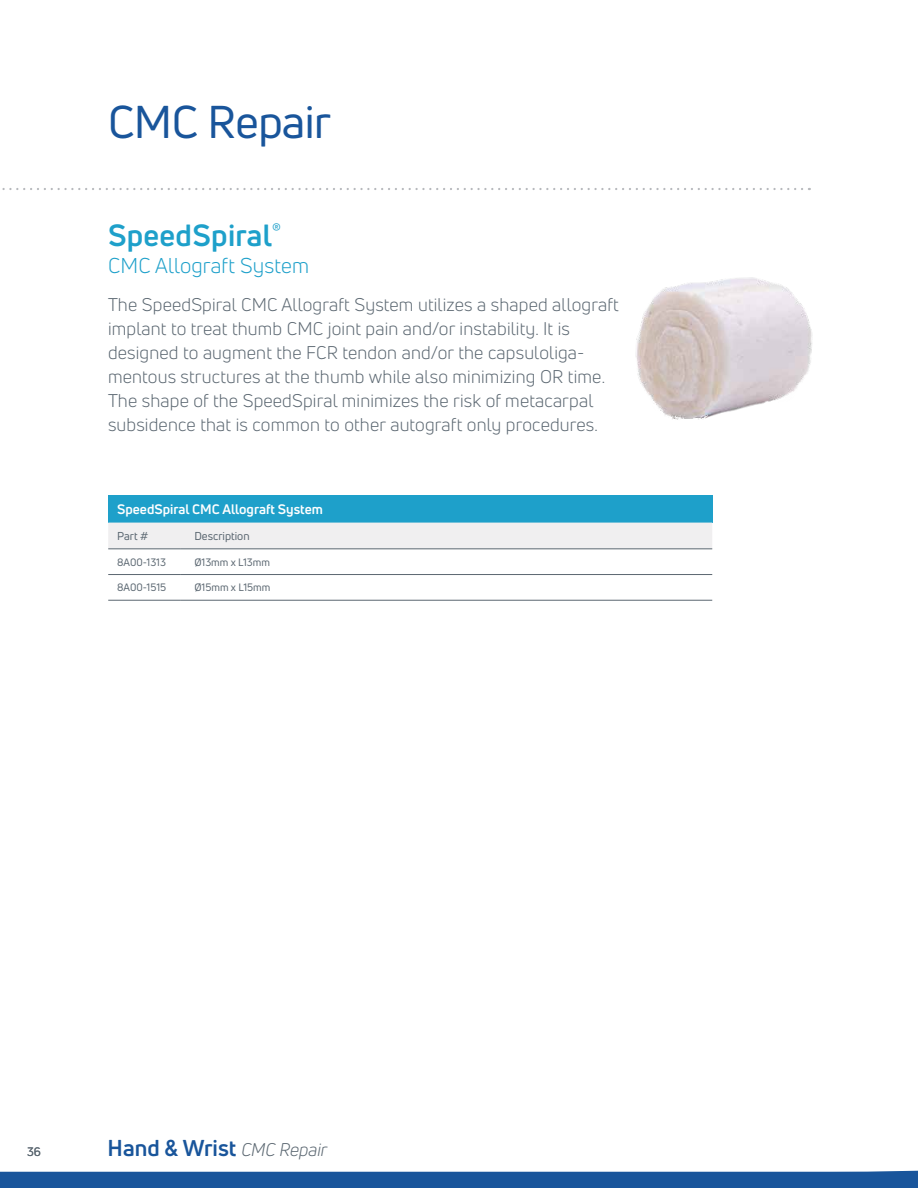
<style>
.page{position:relative;width:918px;height:1188px;background:#fff}
.page>*{position:absolute;margin:0;border:0;box-sizing:border-box;transform-origin:0 0}
.t1{font:45px "Uni Neue";letter-spacing:-.01em;color:#19559b}
.t2{font:700 30px "Uni Neue";letter-spacing:.01em;color:#1ea0ca}
.t3{font:700 22.5px "Uni Neue";color:#19559b}
.t4{font:21px "Uni Neue";letter-spacing:.01em;color:#1ea0ca}
.t5{font:18px/24px "Uni Neue";letter-spacing:.01em;color:#5b6771}
.t6{font:700 13.5px "Uni Neue";color:#fff}
.t7{font:12px "Uni Neue";color:#5b6771}
.t8{font:11.25px "Uni Neue";color:#5b6771}
.t9{font:10.5px "Uni Neue";color:#5b6771}
.s1{font-weight:400;font-style:italic;font-size:18px;color:#5b6771}
</style>
<div class="page">
<svg style="left:0;top:1170px;width:917px;height:18px;background:#2e65a4"></svg>
<svg style="left:2px;top:188px;width:800px;height:2px"></svg>
<div style="left:108px;top:495px;width:604px;height:28px;background:#1ea0ca"></div>
<div style="left:108px;top:523px;width:604px;height:26px;background:#f0eff0"></div>
<hr style="left:108px;top:549px;width:73px;height:1px;background:#5b6771">
<hr style="left:181px;top:549px;width:531px;height:1px;background:#5b6771">
<hr style="left:108px;top:574px;width:73px;height:1px;background:#5b6771">
<hr style="left:181px;top:574px;width:531px;height:1px;background:#5b6771">
<hr style="left:108px;top:600px;width:73px;height:1px;background:#5b6771">
<hr style="left:181px;top:600px;width:531px;height:1px;background:#5b6771">
<img style="left:538px;top:189px;width:274px;height:321px">
<img style="left:917px;top:1170px;width:1px;height:18px">
<h1 class="t1" style="left:108px;top:94px;width:225px">CMC Repair</h1>
<h2 class="t2" style="left:108px;top:216px;width:175px">SpeedSpiral<sup>®</sup></h2>
<p class="t4" style="left:108px;top:253px;width:203px">CMC Allograft System</p>
<p class="t5" style="left:108px;top:293px;width:512px">The SpeedSpiral CMC Allograft System utilizes a shaped allograft implant to treat thumb CMC joint pain and/or instability. It is designed to augment the FCR tendon and/or the capsuloliga&shy;mentous structures at the thumb while also minimizing OR time.<br>The shape of the SpeedSpiral minimizes the risk of metacarpal subsidence that is common to other autograft only procedures.</p>
<p class="t6" style="left:117px;top:500px;width:207px">SpeedSpiral CMC Allograft System</p>
<p class="t8" style="left:117px;top:529px;width:33px">Part #</p>
<p class="t8" style="left:194px;top:529px;width:57px">Description</p>
<p class="t9" style="left:117px;top:555px;width:50px">8A00-1313</p>
<p class="t9" style="left:194px;top:555px;width:77px">Ø13mm x L13mm</p>
<p class="t9" style="left:117px;top:581px;width:50px">8A00-1515</p>
<p class="t9" style="left:194px;top:581px;width:77px">Ø15mm x L15mm</p>
<p class="t7" style="left:27px;top:1144px;width:15px">36</p>
<p class="t3" style="left:108px;top:1134px;width:221px">Hand &amp; Wrist <span class="s1">CMC Repair</span></p>
</div>
